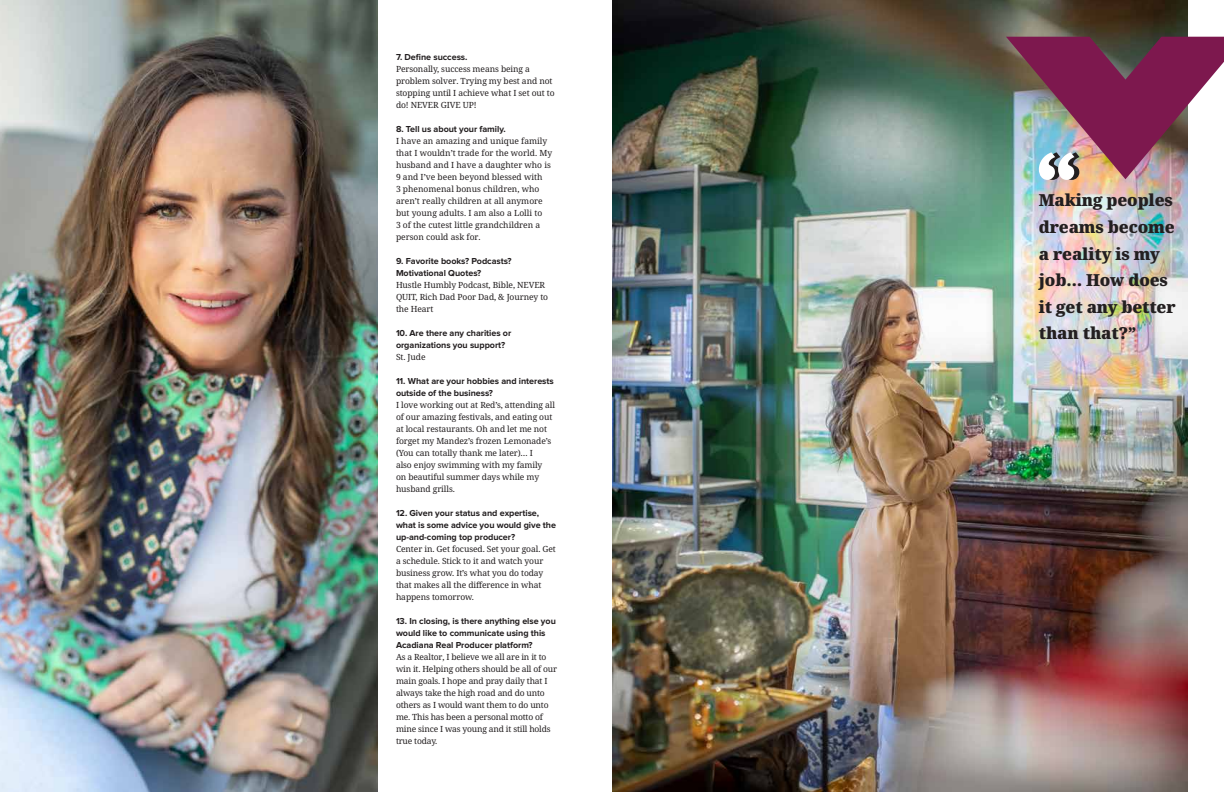
<style>
.page{position:relative;width:1224px;height:792px;background:#fff}
.page>*{position:absolute;margin:0;border:0;box-sizing:border-box;transform-origin:0 0}
.t1{font:900 16.6px/26.5px "Avrile Serif";letter-spacing:-.01em;color:#231f20}
.t2{font:700 9px/12px "Proxima Nova";letter-spacing:-.005em;color:#231f20}
.t3{font:8.5px/12px "Avrile Serif";letter-spacing:-.01em;color:#231f20}
</style>
<div class="page">
<img style="left:612px;top:0;width:576px;height:792px">
<img style="left:0;top:0;width:378px;height:792px">
<img style="left:1006px;top:37px;width:218px;height:143px">
<p class="t2" style="left:396px;top:51px;width:73px">7. Define success.</p>
<p class="t3" style="left:396px;top:63px;width:160px">Personally, success means being a problem solver. Trying my best and not stopping until I achieve what I set out to do! NEVER GIVE UP!</p>
<p class="t2" style="left:396px;top:123px;width:111px">8. Tell us about your family.</p>
<p class="t3" style="left:396px;top:135px;width:158px">I have an amazing and unique family that I wouldn’t trade for the world. My husband and I have a daughter who is 9 and I’ve been beyond blessed with<br>3 phenomenal bonus children, who aren’t really children at all anymore but young adults. I am also a Lolli to<br>3 of the cutest little grandchildren a person could ask for.</p>
<p class="t2" style="left:396px;top:255px;width:117px">9. Favorite books? Podcasts?<br>Motivational Quotes?</p>
<p class="t3" style="left:396px;top:279px;width:154px">Hustle Humbly Podcast, Bible, NEVER<br>QUIT, Rich Dad Poor Dad, &amp; Journey to the Heart</p>
<p class="t2" style="left:396px;top:327px;width:117px">10. Are there any charities or organizations you support?</p>
<p class="t3" style="left:396px;top:351px;width:31px">St. Jude</p>
<p class="t2" style="left:396px;top:375px;width:159px">11. What are your hobbies and interests outside of the business?</p>
<p class="t3" style="left:396px;top:399px;width:161px">I love working out at Red’s, attending all of our amazing festivals, and eating out at local restaurants. Oh and let me not forget my Mandez’s frozen Lemonade’s (You can totally thank me later)… I<br>also enjoy swimming with my family<br>on beautiful summer days while my husband grills.</p>
<p class="t2" style="left:396px;top:507px;width:162px">12. Given your status and expertise, what is some advice you would give the up-and-coming top producer?</p>
<p class="t3" style="left:396px;top:543px;width:161px">Center in. Get focused. Set your goal. Get a schedule. Stick to it and watch your business grow. It’s what you do today that makes all the difference in what happens tomorrow.</p>
<p class="t2" style="left:396px;top:615px;width:161px">13. In closing, is there anything else you would like to communicate using this<br>Acadiana Real Producer platform?</p>
<p class="t3" style="left:396px;top:651px;width:163px">As a Realtor, I believe we all are in it to win it. Helping others should be all of our main goals. I hope and pray daily that I always take the high road and do unto others as I would want them to do unto me. This has been a personal motto of mine since I was young and it still holds true today.</p>
<h1 class="t1" style="left:1039px;top:188px;width:138px">Making peoples dreams become a reality is my job… How does it get any better than that?”</h1>
</div>
